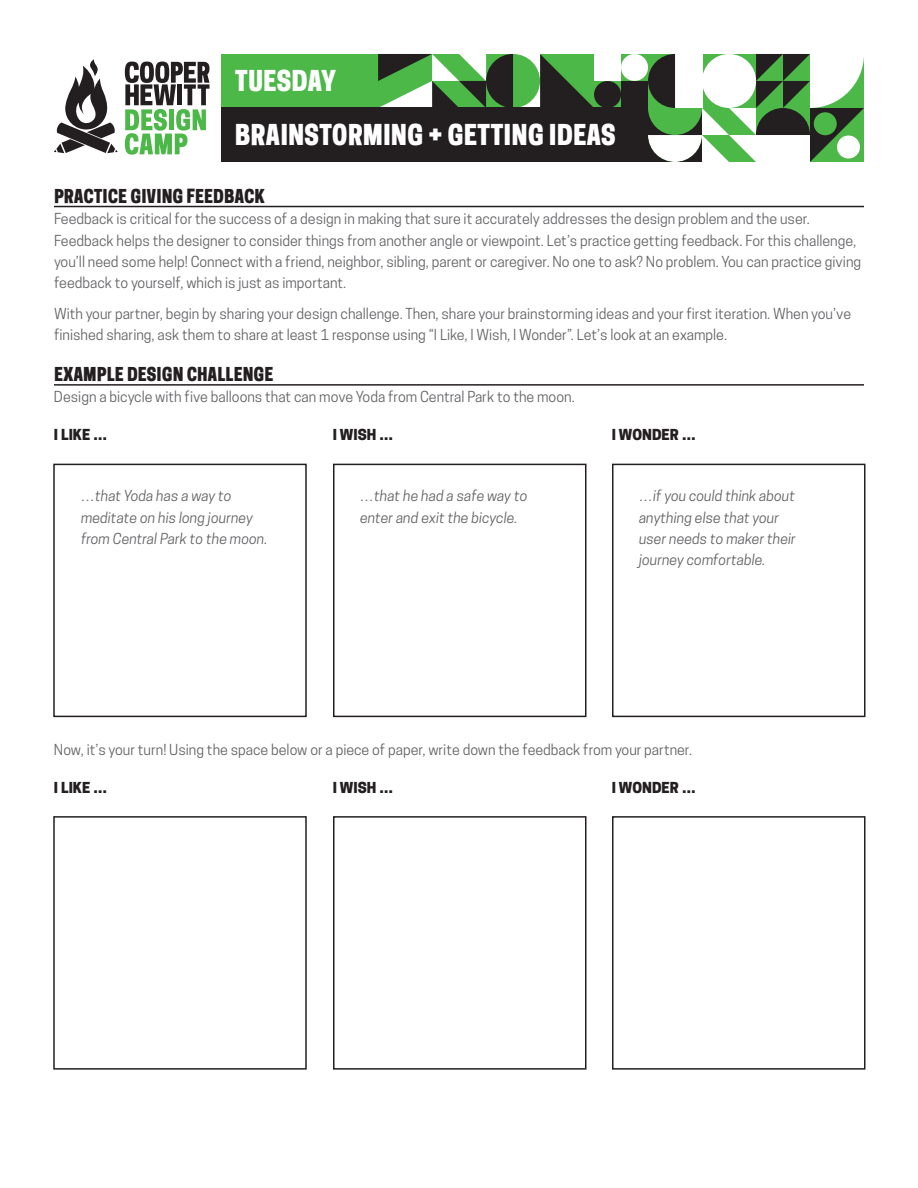
<style>
.page{position:relative;width:918px;height:1188px;background:#fff}
.page>*{position:absolute;margin:0;border:0;box-sizing:border-box;transform-origin:0 0}
.t1{font:27px/54px "Cooper Hewitt Display";color:#fff}
.t2{font:18px "Cooper Hewitt Display";color:#231f20}
.t3{font:14.25px/21.3px "Cooper Hewitt";color:#636366}
.t4{font:italic 14.25px/21.3px "Cooper Hewitt";color:#636366}
.t5{font:800 14.25px "Cooper Hewitt";color:#231f20}
</style>
<div class="page">
<div style="left:221px;top:54px;width:158px;height:54px;background:#4cb848"></div>
<svg style="left:125px;top:62px;width:85px;height:93px"></svg>
<svg style="left:54px;top:59px;width:64px;height:94px"></svg>
<svg style="left:378px;top:54px;width:486px;height:108px"></svg>
<div style="left:221px;top:108px;width:427px;height:54px;background:#231f20"></div>
<hr style="left:54px;top:206px;width:810px;height:1px;background:#231f20">
<hr style="left:54px;top:384px;width:810px;height:2px;background:#231f20">
<div style="left:53px;top:464px;width:254px;height:253px;border:2px solid #231f20"></div>
<div style="left:333px;top:464px;width:253px;height:253px;border:2px solid #231f20"></div>
<div style="left:612px;top:464px;width:254px;height:253px;border:2px solid #231f20"></div>
<div style="left:53px;top:816px;width:254px;height:254px;border:2px solid #231f20"></div>
<div style="left:333px;top:816px;width:253px;height:254px;border:2px solid #231f20"></div>
<div style="left:612px;top:816px;width:254px;height:254px;border:2px solid #231f20"></div>
<h1 class="t1" style="left:235px;top:54px;width:242px">TUESDAY<br>THE DESIGN PROCESS</h1>
<h1 class="t1" style="left:235px;top:108px;width:382px">BRAINSTORMING + GETTING IDEAS</h1>
<p class="t2" style="left:54px;top:185px;width:212px">PRACTICE GIVING FEEDBACK</p>
<p class="t3" style="left:54px;top:208px;width:809px">Feedback is critical for the success of a design in making that sure it accurately addresses the design problem and the user.<br>Feedback helps the designer to consider things from another angle or viewpoint. Let’s practice getting feedback. For this challenge, you’ll need some help! Connect with a friend, neighbor, sibling, parent or caregiver. No one to ask? No problem. You can practice giving feedback to yourself, which is just as important.</p>
<p class="t3" style="left:54px;top:303px;width:799px">With your partner, begin by sharing your design challenge. Then, share your brainstorming ideas and your first iteration. When you’ve finished sharing, ask them to share at least 1 response using “I Like, I Wish, I Wonder”. Let’s look at an example.</p>
<p class="t2" style="left:54px;top:364px;width:221px">EXAMPLE DESIGN CHALLENGE</p>
<p class="t3" style="left:54px;top:386px;width:522px">Design a bicycle with five balloons that can move Yoda from Central Park to the moon.</p>
<p class="t5" style="left:54px;top:426px;width:55px">I LIKE …</p>
<p class="t5" style="left:333px;top:426px;width:62px">I WISH …</p>
<p class="t5" style="left:612px;top:426px;width:85px">I WONDER …</p>
<p class="t4" style="left:81px;top:485px;width:188px">…that Yoda has a way to meditate on his long journey from Central Park to the moon.</p>
<p class="t4" style="left:360px;top:485px;width:169px">…that he had a safe way to enter and exit the bicycle.</p>
<p class="t4" style="left:639px;top:485px;width:158px">…if you could think about anything else that your user needs to maker their journey comfortable.</p>
<p class="t3" style="left:54px;top:739px;width:640px">Now, it’s your turn! Using the space below or a piece of paper, write down the feedback from your partner.</p>
<p class="t5" style="left:54px;top:779px;width:55px">I LIKE …</p>
<p class="t5" style="left:333px;top:779px;width:62px">I WISH …</p>
<p class="t5" style="left:612px;top:779px;width:85px">I WONDER …</p>
</div>
